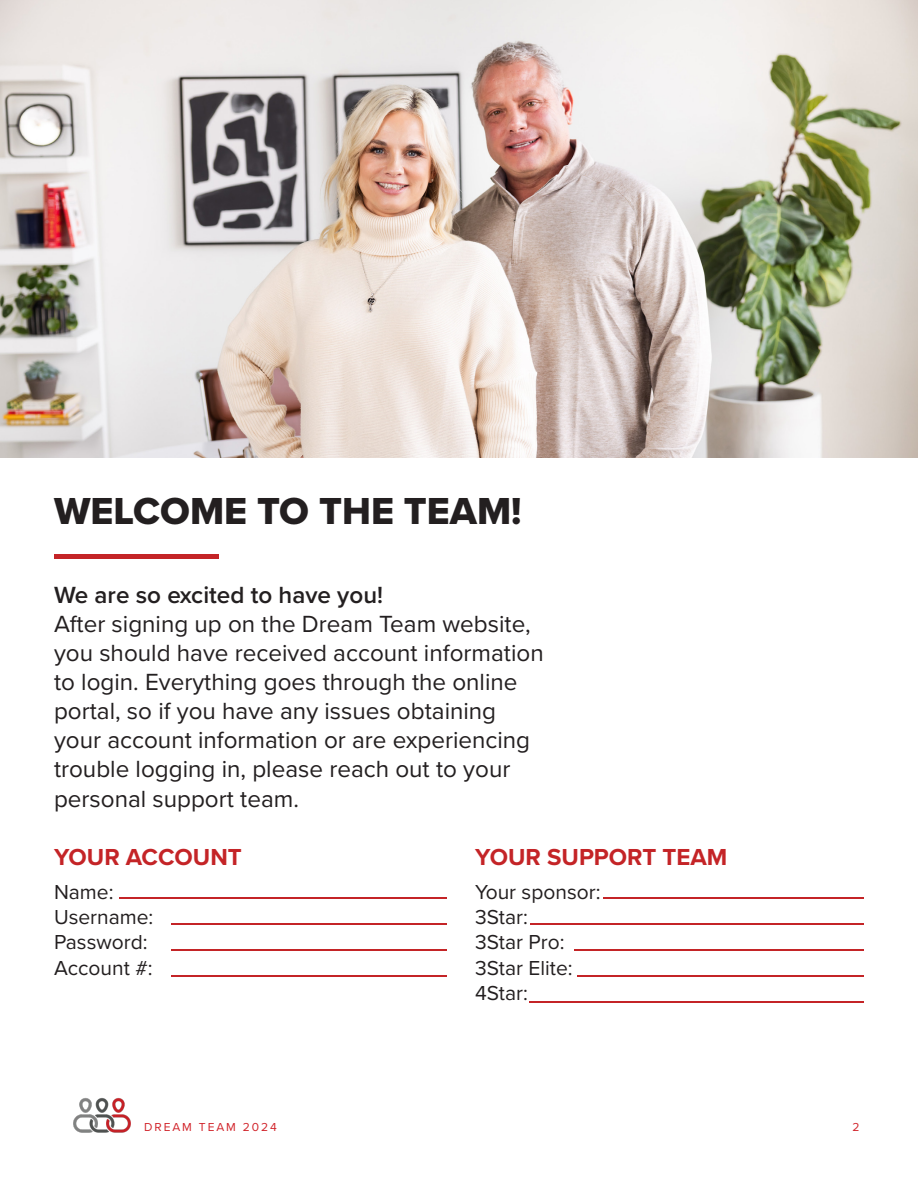
<style>
.page{position:relative;width:918px;height:1188px;background:#fff}
.page>*{position:absolute;margin:0;border:0;box-sizing:border-box;transform-origin:0 0}
.t1{font:39px "Proxima Nova Extrabld";color:#231f20}
.t2{font:24.3px/29.1px "Proxima Nova";color:#231f20}
.t3{font:600 24.3px "Proxima Nova";color:#231f20}
.t4{font:700 24px "Proxima Nova";color:#c42427}
.t5{font:21px "Proxima Nova";color:#231f20}
.t6{font:12px "Proxima Nova";letter-spacing:.16em;color:#d1232a}
</style>
<div class="page">
<img style="left:73px;top:1098px;width:58px;height:35px">
<img style="left:0;top:0;width:918px;height:458px">
<hr style="left:120px;top:897px;width:327px;height:2px;background:#c42427">
<hr style="left:603px;top:897px;width:261px;height:1px;background:#c42427">
<hr style="left:171px;top:923px;width:276px;height:2px;background:#c42427">
<hr style="left:530px;top:923px;width:334px;height:2px;background:#c42427">
<hr style="left:171px;top:949px;width:276px;height:2px;background:#c42427">
<hr style="left:575px;top:949px;width:289px;height:2px;background:#c42427">
<hr style="left:577px;top:975px;width:287px;height:2px;background:#c42427">
<hr style="left:171px;top:975px;width:276px;height:2px;background:#c42427">
<hr style="left:530px;top:1001px;width:334px;height:2px;background:#c42427">
<div style="left:54px;top:554px;width:165px;height:5px;background:#c42427"></div>
<p class="t1" style="left:54px;top:482px;width:469px">WELCOME TO THE TEAM!</p>
<p class="t3" style="left:54px;top:577px;width:331px">We are so excited to have you!</p>
<p class="t2" style="left:54px;top:608px;width:491px">After signing up on the Dream Team website, you should have received account information to login. Everything goes through the online portal, so if you have any issues obtaining your account information or are experiencing trouble logging in, please reach out to your personal support team.</p>
<p class="t4" style="left:54px;top:839px;width:189px">YOUR ACCOUNT</p>
<p class="t4" style="left:475px;top:839px;width:254px">YOUR SUPPORT TEAM</p>
<p class="t5" style="left:54px;top:876px;width:61px">Name:</p>
<p class="t5" style="left:54px;top:902px;width:101px">Username:</p>
<p class="t5" style="left:54px;top:927px;width:95px">Password:</p>
<p class="t5" style="left:54px;top:952px;width:100px">Account #:</p>
<p class="t5" style="left:475px;top:876px;width:127px">Your sponsor:</p>
<p class="t5" style="left:475px;top:902px;width:54px">3Star:</p>
<p class="t5" style="left:475px;top:927px;width:91px">3Star Pro:</p>
<p class="t5" style="left:475px;top:952px;width:99px">3Star Elite:</p>
<p class="t5" style="left:475px;top:977px;width:54px">4Star:</p>
<p class="t6" style="left:144px;top:1118px;width:134px">DREAM TEAM 2024</p>
<p class="t6" style="left:853px;top:1118px;width:9px">2</p>
</div>
